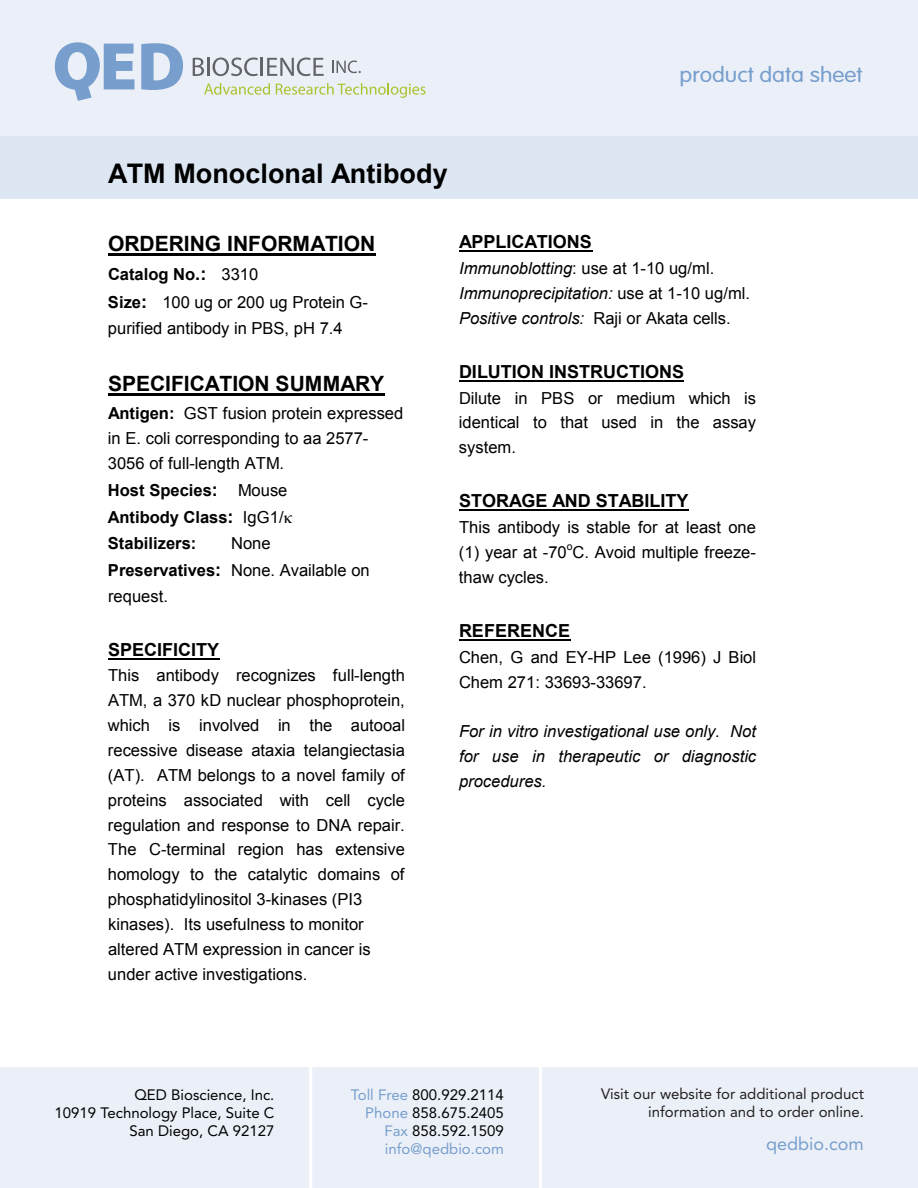
<style>
.page{position:relative;width:918px;height:1188px;background:#fff}
.page>*{position:absolute;margin:0;border:0;box-sizing:border-box;transform-origin:0 0}
.t1{font:700 27px "Arial";color:#000}
.t2{font:700 21px "Arial";color:#000}
.t3{font:300 21px "VAG Rounded Std";color:#779ecd;scale:1.1 1}
.t4{font:700 18px "Arial";color:#000}
.t5{font:18px "Avenir LT Std";color:#779ecd}
.t6{font:16.5px/24.9px "Arial";color:#000}
.t7{font:italic 16.5px/24.9px "Arial";color:#000}
.t8{font:700 16.5px/26.8px "Arial";color:#000}
.t9{font:15px/18px "Avenir LT Std";color:#000;text-align:right}
.t10{font:15px/18px "Avenir LT Std";color:#231f20;text-align:right}
.t11{font:10.5px "Arial";color:#000}
.s1{font-weight:700}
.s2{font-weight:700;font-size:18px}
.s3{font-size:18px}
.s4{font-weight:400}
.s5{font-style:normal}
.s6{color:#779ecd}
</style>
<div class="page">
<div style="left:0;top:0;width:918px;height:138px;background:#ebf0f8"></div>
<div style="left:0;top:136px;width:918px;height:62px;background:#dde7f3"></div>
<div style="left:0;top:1068px;width:918px;height:120px;background:#ebf0f8"></div>
<hr style="left:309px;top:1062px;width:3px;height:126px;background:#fff">
<hr style="left:539px;top:1057px;width:3px;height:131px;background:#fff">
<svg style="left:55px;top:42px;width:79px;height:59px"></svg>
<svg style="left:141px;top:43px;width:42px;height:47px"></svg>
<svg style="left:193px;top:58px;width:11px;height:18px"></svg>
<hr style="left:207px;top:58px;width:3px;height:18px;background:#636468">
<svg style="left:213px;top:58px;width:111px;height:18px"></svg>
<svg style="left:204px;top:83px;width:66px;height:12px"></svg>
<svg style="left:276px;top:83px;width:150px;height:15px"></svg>
<svg style="left:332px;top:61px;width:29px;height:12px"></svg>
<hr style="left:108px;top:253px;width:267px;height:2px;background:#000">
<hr style="left:108px;top:393px;width:276px;height:2px;background:#000">
<hr style="left:108px;top:658px;width:111px;height:2px;background:#000">
<hr style="left:459px;top:250px;width:133px;height:2px;background:#000">
<hr style="left:459px;top:380px;width:225px;height:2px;background:#000">
<hr style="left:459px;top:509px;width:229px;height:2px;background:#000">
<hr style="left:459px;top:639px;width:111px;height:2px;background:#000">
<p class="t3" style="left:680px;top:63px;width:168px">product data sheet</p>
<h1 class="t1" style="left:108px;top:156px;width:341px">ATM Monoclonal Antibody</h1>
<p class="t2" style="left:108px;top:230px;width:269px">ORDERING INFORMATION</p>
<p class="t6" style="left:108px;top:261px;width:262px;line-height:27.6px"><span class="s1">Catalog No</span><span class="s2">.:</span> 3310<br><span class="s1">Size</span><span class="s2">:</span> 100 ug or 200 ug Protein G-</p>
<p class="t6" style="left:108px;top:316px;width:236px">purified antibody in PBS, pH 7.4</p>
<p class="t2" style="left:108px;top:370px;width:278px">SPECIFICATION SUMMARY</p>
<p class="t6" style="left:108px;top:401px;width:297px"><span class="s1">Antigen:</span> GST fusion protein expressed in E. coli corresponding to aa 2577-<br>3056 of full-length ATM.</p>
<p class="t8" style="left:108px;top:477px;width:181px">Host Species<span class="s3">:</span> <span class="s4">Mouse<br></span>Antibody Class<span class="s3">:</span> <span class="s4">IgG1/<br></span>Stabilizers:</p>
<p class="t6" style="left:108px;top:531px;width:263px;line-height:26.4px;text-indent:123px">None<br><span class="s1">Preservatives</span><span class="s2">:</span> None. Available on request.</p>
<p class="t4" style="left:108px;top:638px;width:113px">SPECIFICITY</p>
<p class="t6" style="left:108px;top:663px;width:299px;text-align:justify">This antibody recognizes full-length ATM, a 370 kD nuclear phosphoprotein, which is involved in the autooal recessive disease ataxia telangiectasia (AT). ATM belongs to a novel family of proteins associated with cell cycle regulation and response to DNA repair.<br>The C-terminal region has extensive homology to the catalytic domains of phosphatidylinositol 3-kinases (PI3</p>
<p class="t6" style="left:108px;top:912px;width:264px">kinases). Its usefulness to monitor altered ATM expression in cancer is under active investigations.</p>
<p class="t4" style="left:459px;top:230px;width:134px">APPLICATIONS</p>
<p class="t7" style="left:459px;top:256px;width:293px">Immunoblotting<span class="s5">: use at 1-10 ug/ml.<br></span>Immunoprecipitation: <span class="s5">use at 1-10 ug/ml.<br></span>Positive controls: <span class="s5">Raji or Akata cells.</span></p>
<p class="t4" style="left:459px;top:360px;width:227px">DILUTION INSTRUCTIONS</p>
<p class="t6" style="left:459px;top:385px;width:299px;text-align:justify">Dilute in PBS or medium which is identical to that used in the assay system.</p>
<p class="t4" style="left:459px;top:489px;width:231px">STORAGE AND STABILITY</p>
<p class="t6" style="left:459px;top:515px;width:298px">This antibody is stable for at least one (1) year at -70 C. Avoid multiple freeze-</p>
<p class="t11" style="left:567px;top:539px;width:7px">o</p>
<p class="t6" style="left:459px;top:565px;width:91px">thaw cycles.</p>
<p class="t4" style="left:459px;top:619px;width:113px">REFERENCE</p>
<p class="t6" style="left:459px;top:645px;width:299px">Chen, G and EY-HP Lee (1996) J Biol<br>Chem 271: 33693-33697.</p>
<p class="t7" style="left:459px;top:719px;width:299px;text-align:justify">For in vitro investigational use only. Not for use in therapeutic or diagnostic procedures.</p>
<p class="t9" style="left:55px;top:1086px;width:221px">QED Bioscience, Inc.<br>10919 Technology Place, Suite C<br>San Diego, CA 92127</p>
<p class="t10" style="left:601px;top:1085px;width:264px">Visit our website for additional product information and to order online.</p>
<p class="t5" style="left:766px;top:1134px;width:99px">qedbio.com</p>
<p class="t9" style="left:351px;top:1086px;width:155px"><span class="s6">Toll Free</span> 800.929.2114<br><span class="s6">Phone</span> 858.675.2405<br><span class="s6">Fax</span> 858.592.1509 <span class="s6">info@qedbio.com</span></p>
</div>
